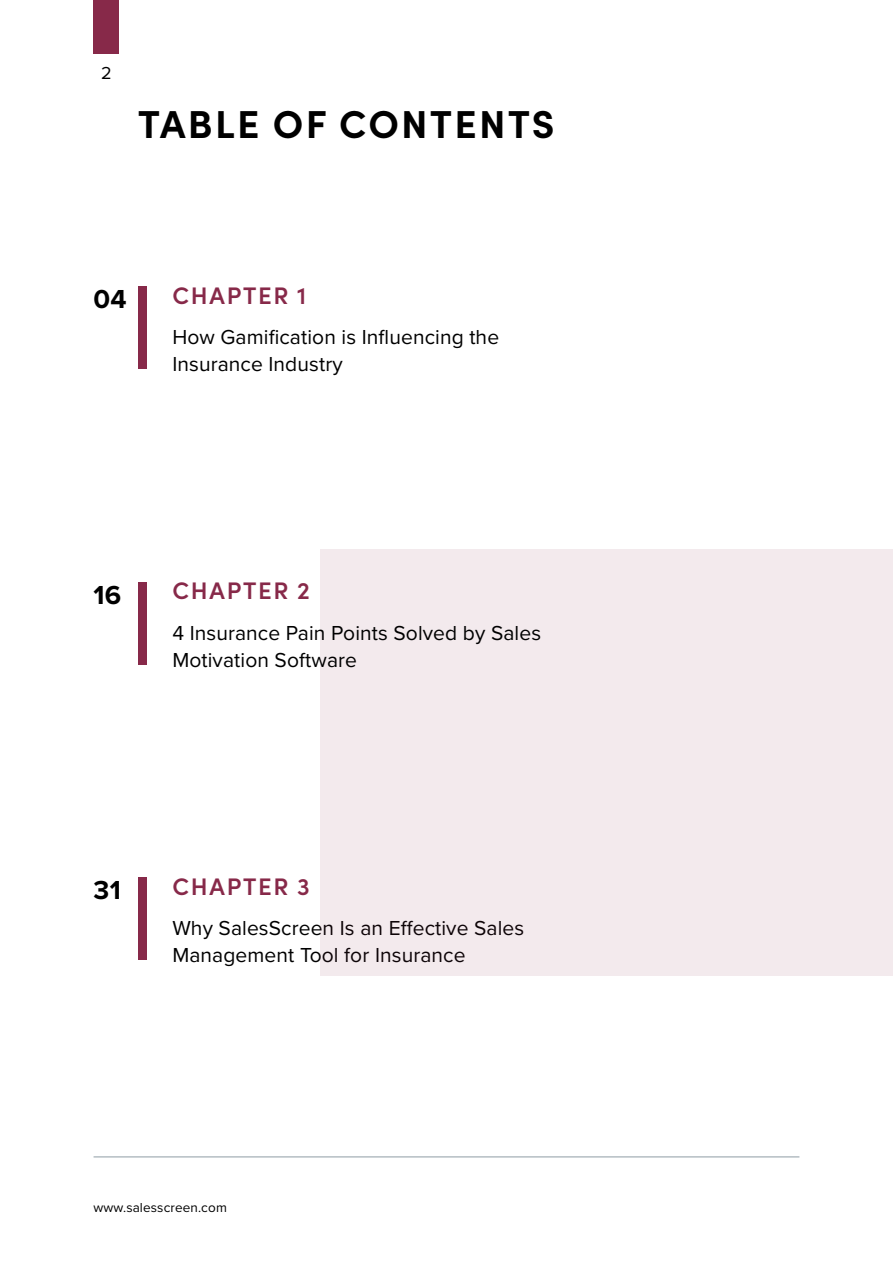
<style>
.page{position:relative;width:893px;height:1263px;background:#fff}
.page>*{position:absolute;margin:0;border:0;box-sizing:border-box;transform-origin:0 0}
.t1{font:700 39px "Sofia Pro";letter-spacing:.06em;color:#000}
.t2{font:700 27px "Proxima Nova";color:#000}
.t3{font:600 24px "Sofia Pro";letter-spacing:.07em;color:#872949}
.t4{font:21px/27px "Proxima Nova";letter-spacing:.005em;color:#000}
.t5{font:18px "Proxima Nova";color:#000}
.t6{font:13.5px "Proxima Nova";letter-spacing:.01em;color:#000}
</style>
<div class="page">
<div style="left:138px;top:287px;width:8px;height:82px;background:#872949"></div>
<div style="left:138px;top:878px;width:8px;height:82px;background:#872949"></div>
<div style="left:320px;top:550px;width:573px;height:426px;background:#f3eaed"></div>
<div style="left:138px;top:582px;width:8px;height:83px;background:#872949"></div>
<hr style="left:94px;top:1156px;width:705px;height:1px;background:#8f9ca5">
<div style="left:94px;top:0;width:25px;height:54px;background:#872949"></div>
<p class="t5" style="left:101px;top:60px;width:12px">2</p>
<h1 class="t1" style="left:138px;top:95px;width:418px">TABLE OF CONTENTS</h1>
<p class="t2" style="left:94px;top:279px;width:35px">04</p>
<p class="t3" style="left:173px;top:277px;width:135px">CHAPTER 1</p>
<p class="t4" style="left:172px;top:323px;width:328px">How Gamification is Influencing the<br>Insurance Industry</p>
<p class="t2" style="left:94px;top:574px;width:29px">16</p>
<p class="t3" style="left:173px;top:573px;width:139px">CHAPTER 2</p>
<p class="t4" style="left:172px;top:618px;width:370px">4 Insurance Pain Points Solved by Sales<br>Motivation Software</p>
<p class="t2" style="left:94px;top:870px;width:29px">31</p>
<p class="t3" style="left:173px;top:868px;width:139px">CHAPTER 3</p>
<p class="t4" style="left:172px;top:914px;width:353px">Why SalesScreen Is an Effective Sales<br>Management Tool for Insurance</p>
<p class="t6" style="left:94px;top:1197px;width:135px">www.salesscreen.com</p>
</div>
